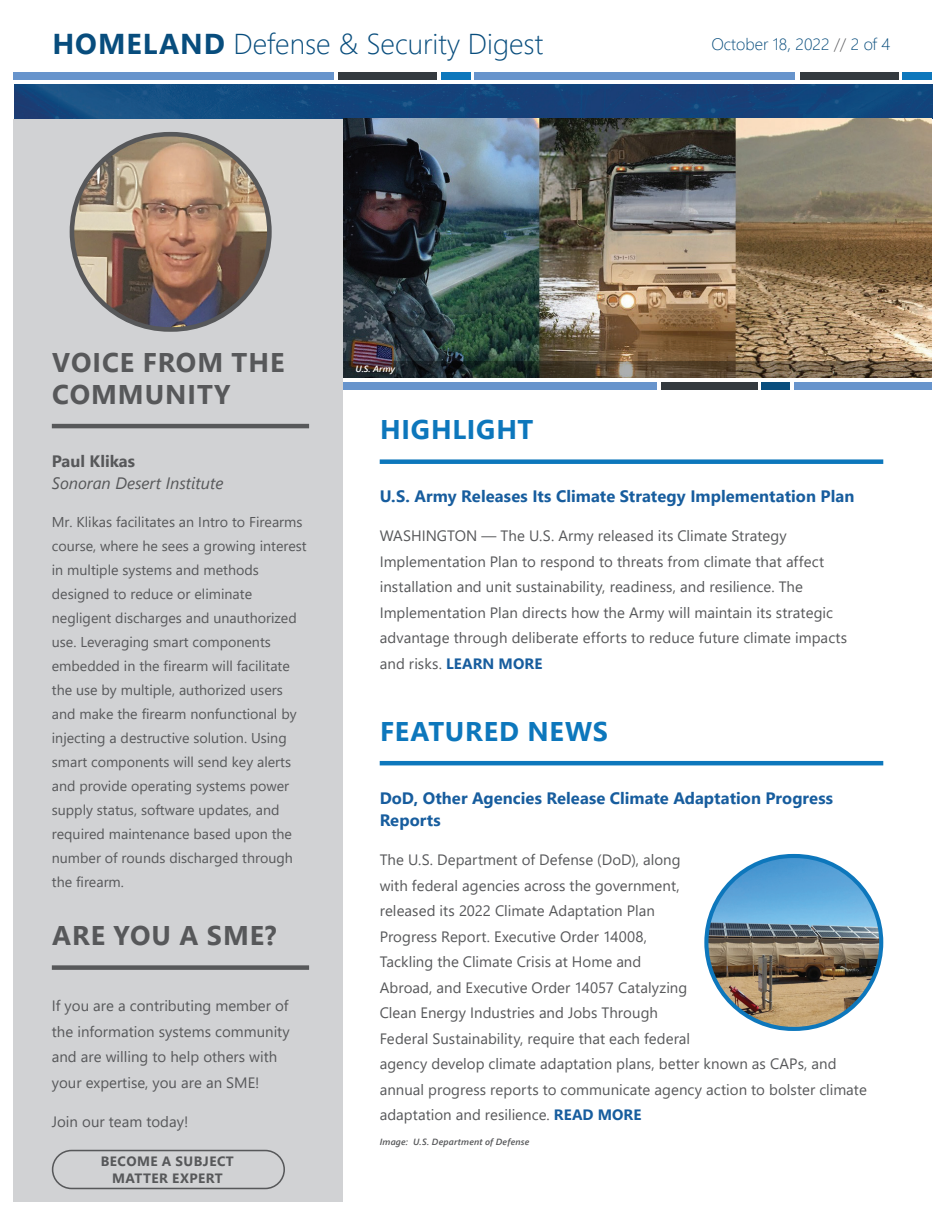
<style>
.page{position:relative;width:945px;height:1215px;background:#fff}
.page>*{position:absolute;margin:0;border:0;box-sizing:border-box;transform-origin:0 0}
.t1{font:300 28.65px "Segoe UI";color:#084d7d}
.t2{font:700 27px "Segoe UI";letter-spacing:.035em;color:#57585a}
.t3{font:700 27px "Segoe UI";letter-spacing:.025em;color:#0d77bc}
.t4{font:700 16.5px/22.5px "Segoe UI";letter-spacing:.005em;color:#175d9e}
.t5{font:italic 16.5px "Segoe UI";color:#57585a}
.t6{font:300 16.5px "Segoe UI";color:#084d7d}
.t7{font:700 16.5px "Segoe UI";color:#57585a}
.t8{font:15px/25.5px "Segoe UI";color:#57585a}
.t9{font:14.25px/24px "Segoe UI";color:#57585a}
.t10{font:700 13.5px/16.2px "Segoe UI";letter-spacing:.035em;color:#57585a;text-align:center}
.t11{font:italic 600 9px "Segoe UI";letter-spacing:.02em;color:#57585a}
.t12{font:italic 600 9px "Segoe UI";color:#fff}
.s1{font-weight:700}
.s2{color:#57585a}
.s3{font-weight:700;color:#175d9e}
</style>
<div class="page">
<img style="left:14px;top:84px;width:918px;height:35px">
<div style="left:380px;top:459px;width:503px;height:5px;background:#0d77bc"></div>
<hr style="left:380px;top:761px;width:503px;height:4px;background:#0d77bc">
<img style="left:343px;top:118px;width:589px;height:243px">
<div style="left:343px;top:382px;width:313px;height:7px;background:#6794cc"></div>
<div style="left:661px;top:382px;width:96px;height:7px;background:#343a3f"></div>
<div style="left:761px;top:382px;width:29px;height:7px;background:#084d7d"></div>
<div style="left:794px;top:382px;width:138px;height:7px;background:#6794cc"></div>
<svg style="left:343px;top:361px;width:589px;height:16px;background:#4f4637"></svg>
<div style="left:14px;top:119px;width:329px;height:1083px;background:#d1d2d4"></div>
<hr style="left:52px;top:424px;width:257px;height:4px;background:#57585a">
<div style="left:52px;top:965px;width:257px;height:5px;background:#57585a"></div>
<div style="left:52px;top:1150px;width:233px;height:39px;border:2px solid #57585a;border-radius:19px"></div>
<img style="left:706px;top:856px;width:175px;height:173px;border-radius:86px">
<div style="left:704px;top:854px;width:179px;height:177px;border:4px solid #0d77bc;border-radius:86px"></div>
<img style="left:72px;top:134px;width:197px;height:195px;border-radius:98px">
<div style="left:70px;top:132px;width:202px;height:200px;border:5px solid #57585a;border-radius:98px"></div>
<div style="left:13px;top:72px;width:321px;height:8px;background:#6794cc"></div>
<div style="left:338px;top:72px;width:99px;height:8px;background:#343a3f"></div>
<div style="left:441px;top:72px;width:30px;height:8px;background:#0d77bc"></div>
<div style="left:474px;top:72px;width:321px;height:8px;background:#6794cc"></div>
<div style="left:800px;top:72px;width:99px;height:8px;background:#343a3f"></div>
<div style="left:902px;top:72px;width:30px;height:8px;background:#0d77bc"></div>
<h1 class="t1" style="left:52px;top:17px;width:492px"><span class="s1">HOMELAND</span> Defense &amp; Security Digest</h1>
<p class="t6" style="left:711px;top:28px;width:180px">October 18, 2022 <span class="s2">//</span> 2 of 4</p>
<h2 class="t2" style="left:52px;top:337px;width:234px">VOICE FROM THE</h2>
<h2 class="t2" style="left:52px;top:369px;width:180px">COMMUNITY</h2>
<p class="t7" style="left:52px;top:445px;width:85px">Paul Klikas</p>
<p class="t5" style="left:52px;top:468px;width:173px">Sonoran Desert Institute</p>
<p class="t9" style="left:52px;top:508px;width:256px">Mr. Klikas facilitates an Intro to Firearms course, where he sees a growing interest in multiple systems and methods designed to reduce or eliminate negligent discharges and unauthorized use. Leveraging smart components embedded in the firearm will facilitate the use by multiple, authorized users and make the firearm nonfunctional by injecting a destructive solution. Using smart components will send key alerts and provide operating systems power supply status, software updates, and required maintenance based upon the number of rounds discharged through the firearm.</p>
<h2 class="t2" style="left:52px;top:910px;width:226px">ARE YOU A SME?</h2>
<p class="t8" style="left:52px;top:992px;width:239px">If you are a contributing member of the information systems community and are willing to help others with your expertise, you are an SME!</p>
<p class="t8" style="left:52px;top:1107px;width:138px">Join our team today!</p>
<p class="t10" style="left:101px;top:1152px;width:135px">BECOME A SUBJECT<br>MATTER EXPERT</p>
<p class="t12" style="left:356px;top:361px;width:41px">U.S. Army</p>
<h2 class="t3" style="left:380px;top:404px;width:155px">HIGHLIGHT</h2>
<p class="t4" style="left:380px;top:484px;width:476px">U.S. Army Releases Its Climate Strategy Implementation Plan</p>
<p class="t8" style="left:380px;top:522px;width:469px">WASHINGTON — The U.S. Army released its Climate Strategy Implementation Plan to respond to threats from climate that affect installation and unit sustainability, readiness, and resilience. The Implementation Plan directs how the Army will maintain its strategic advantage through deliberate efforts to reduce future climate impacts and risks. <span class="s3">LEARN MORE</span></p>
<h2 class="t3" style="left:380px;top:706px;width:229px">FEATURED NEWS</h2>
<p class="t4" style="left:380px;top:785px;width:455px">DoD, Other Agencies Release Climate Adaptation Progress<br>Reports</p>
<p class="t8" style="left:380px;top:846px;width:489px">The U.S. Department of Defense (DoD), along<br>with federal agencies across the government,<br>released its 2022 Climate Adaptation Plan<br>Progress Report. Executive Order 14008,<br>Tackling the Climate Crisis at Home and<br>Abroad, and Executive Order 14057 Catalyzing<br>Clean Energy Industries and Jobs Through<br>Federal Sustainability, require that each federal<br>agency develop climate adaptation plans, better known as CAPs, and annual progress reports to communicate agency action to bolster climate adaptation and resilience. <span class="s3">READ MORE</span></p>
<p class="t11" style="left:380px;top:1133px;width:151px">Image: U.S. Department of Defense</p>
</div>
